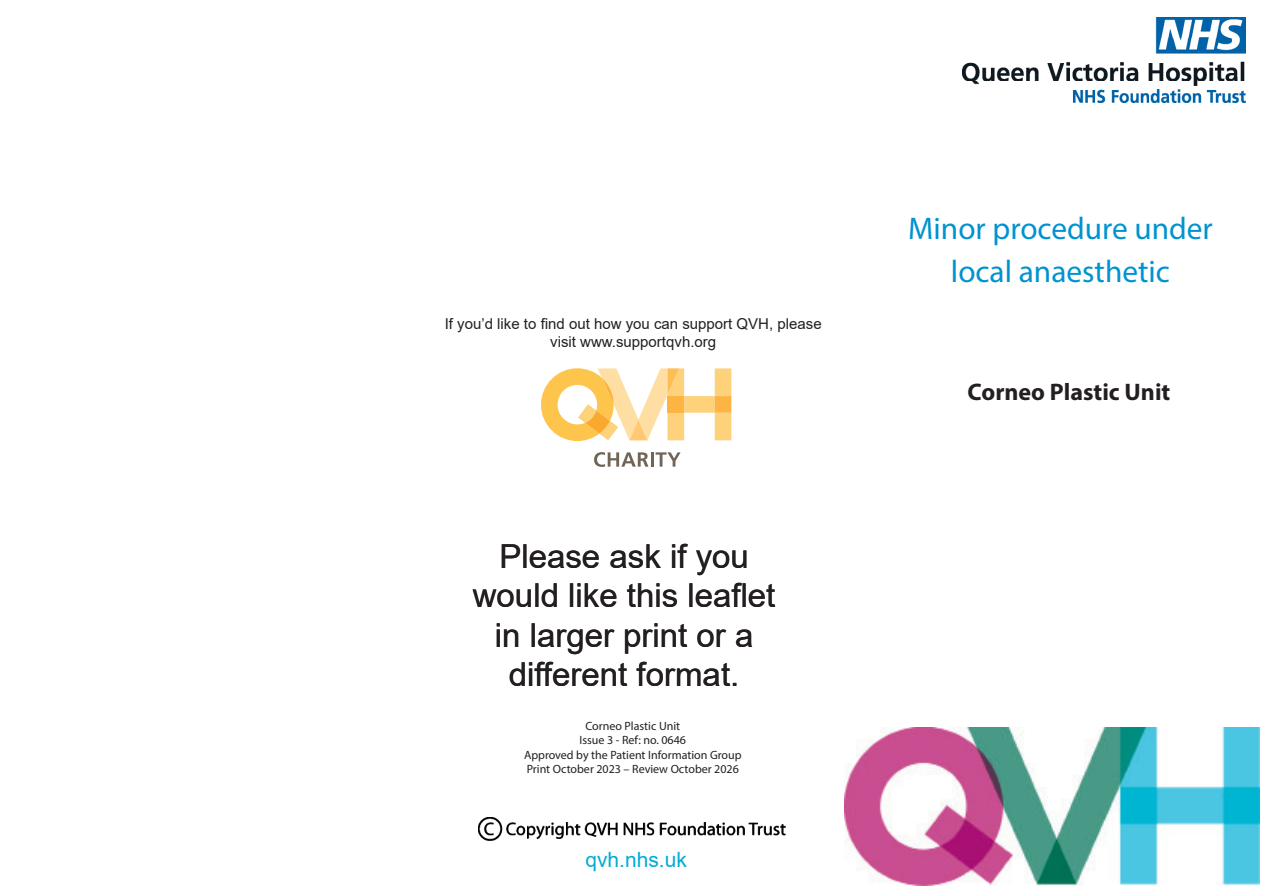
<style>
.page{position:relative;width:1263px;height:893px;background:#fff}
.page>*{position:absolute;margin:0;border:0;box-sizing:border-box;transform-origin:0 0}
.t1{font:33px "Arial";color:#231f20}
.Bold_Head{font:31.35px/43.2px "Myriad Pro";color:#0093d0;text-align:center}
.Bold_Head-2{font:700 24px "Myriad Pro";color:#231f20}
.t2{font:21px "Arial";color:#00acd5}
.Second_Head{font:15px/18px "Arial";color:#231f20;text-align:center}
.t3{font:12px "Myriad Pro";color:#231f20}
</style>
<div class="page">
<img style="left:478px;top:817px;width:308px;height:24px">
<img style="left:845px;top:728px;width:414px;height:158px">
<img style="left:962px;top:17px;width:283px;height:86px">
<svg style="left:541px;top:368px;width:190px;height:73px"></svg>
<svg style="left:594px;top:452px;width:87px;height:15px"></svg>
<p class="Second_Head" style="left:445px;top:315px;width:378px">If you’d like to find out how you can support QVH, please visit www.supportqvh.org</p>
<p class="t1" style="left:499px;top:533px;width:251px">Please ask if you</p>
<p class="t1" style="left:473px;top:573px;width:304px">would like this leaflet</p>
<p class="t1" style="left:495px;top:613px;width:260px">in larger print or a</p>
<p class="t1" style="left:509px;top:652px;width:232px">different format.</p>
<h1 class="t1" style="left:535px;top:652px;width:11px">f</h1>
<p class="t3" style="left:585px;top:718px;width:96px">Corneo Plastic Unit</p>
<p class="t3" style="left:579px;top:733px;width:108px">Issue 3 - Ref: no. 0646</p>
<p class="t3" style="left:524px;top:747px;width:219px">Approved by the Patient Information Group</p>
<p class="t3" style="left:527px;top:761px;width:214px">Print October 2023 – Review October 2026</p>
<h3 class="t2" style="left:585px;top:845px;width:103px">qvh.nhs.uk</h3>
<p class="Bold_Head" style="left:908px;top:206px;width:306px">Minor procedure under local anaesthetic</p>
<p class="Bold_Head-2" style="left:968px;top:376px;width:204px">Corneo Plastic Unit</p>
</div>
